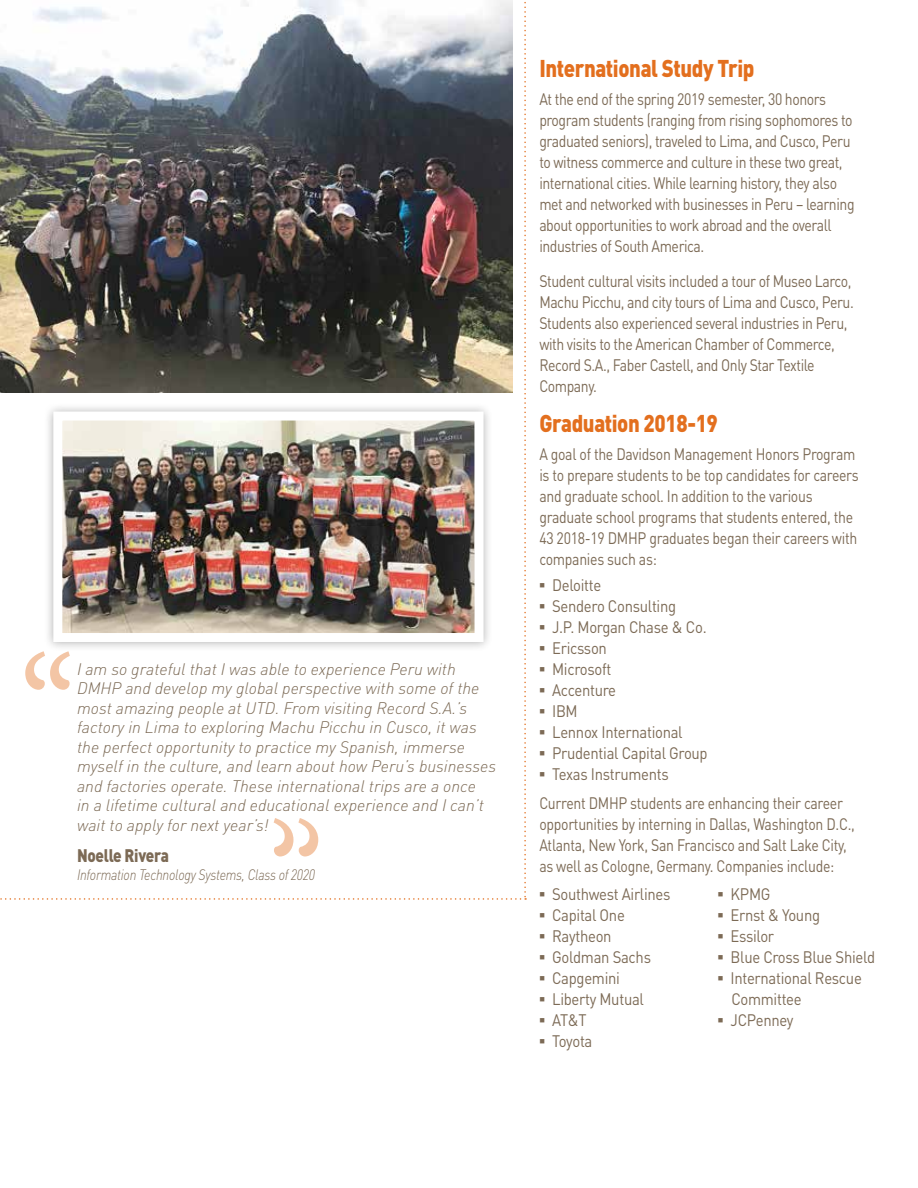
<style>
.page{position:relative;width:918px;height:1188px;background:#fff}
.page>*{position:absolute;margin:0;border:0;box-sizing:border-box;transform-origin:0 0}
.t1{font:900 24px "DIN Pro";letter-spacing:-.02em;color:#e36f1e;scale:.85 1}
.t2{font:900 18px "DIN Pro";letter-spacing:-.02em;color:#7c6a55;scale:.85 1}
.t3{font:16.5px/21px "DIN Pro";letter-spacing:-.03em;color:#7c6a55;scale:.85 1}
.t4{font:italic 300 16.5px/19.5px "DIN Pro";color:#7c6a55}
.t5{font:16.5px/29.2px "DIN Pro";letter-spacing:-.03em;color:#7c6a55;scale:.9 1}
.t6{font:italic 300 15px "DIN Pro";letter-spacing:-.02em;color:#7c6a55;scale:.85 1}
</style>
<div class="page">
<svg style="left:0;top:0;width:526px;height:900px"></svg>
<img style="left:0;top:0;width:512px;height:393px">
<div style="left:44px;top:402px;width:449px;height:250px;background:#000;opacity:.3"></div>
<img style="left:63px;top:422px;width:411px;height:210px">
<div style="left:53px;top:412px;width:431px;height:230px;border:9px solid #fff"></div>
<p class="t4" style="left:77px;top:659px;width:420px">I am so grateful that I was able to experience Peru with DMHP and develop my global perspective with some of the most amazing people at UTD. From visiting Record S.A.’s factory in Lima to exploring Machu Picchu in Cusco, it was the perfect opportunity to practice my Spanish, immerse myself in the culture, and learn about how Peru’s businesses and factories operate. These international trips are a once<br>in a lifetime cultural and educational experience and I can’t wait to apply for next year’s!</p>
<p class="t2" style="left:77px;top:843px;width:110px">Noelle Rivera</p>
<p class="t6" style="left:77px;top:865px;width:282px">Information Technology Systems, Class of 2020</p>
<h1 class="t1" style="left:539px;top:52px;width:255px">International Study Trip</h1>
<p class="t3" style="left:539px;top:88px;width:372px">At the end of the spring 2019 semester, 30 honors program students (ranging from rising sophomores to graduated seniors), traveled to Lima, and Cusco, Peru to witness commerce and culture in these two great, international cities. While learning history, they also met and networked with businesses in Peru – learning about opportunities to work abroad and the overall industries of South America.</p>
<p class="t3" style="left:539px;top:270px;width:372px">Student cultural visits included a tour of Museo Larco, Machu Picchu, and city tours of Lima and Cusco, Peru.<br>Students also experienced several industries in Peru, with visits to the American Chamber of Commerce, Record S.A., Faber Castell, and Only Star Textile Company.</p>
<h1 class="t1" style="left:539px;top:407px;width:212px">Graduation 2018-19</h1>
<p class="t3" style="left:539px;top:443px;width:377px">A goal of the Davidson Management Honors Program is to prepare students to be top candidates for careers and graduate school. In addition to the various graduate school programs that students entered, the 43 2018-19 DMHP graduates began their careers with companies such as:</p>
<p class="t5" style="left:539px;top:570px;width:70px">■ Deloitte</p>
<p class="t5" style="left:539px;top:591px;width:154px">■ Sendero Consulting</p>
<p class="t5" style="left:539px;top:612px;width:187px">■ J.P. Morgan Chase &amp; Co.</p>
<p class="t5" style="left:539px;top:633px;width:77px">■ Ericsson</p>
<p class="t5" style="left:539px;top:654px;width:82px">■ Microsoft</p>
<p class="t5" style="left:539px;top:675px;width:87px">■ Accenture</p>
<p class="t5" style="left:539px;top:696px;width:44px">■ IBM</p>
<p class="t5" style="left:539px;top:717px;width:161px">■ Lennox International</p>
<p class="t5" style="left:539px;top:738px;width:189px">■ Prudential Capital Group</p>
<p class="t5" style="left:539px;top:759px;width:339px">■ Texas Instruments<br>Current DMHP students are enhancing their career</p>
<p class="t3" style="left:539px;top:813px;width:373px">opportunities by interning in Dallas, Washington D.C.,<br>Atlanta, New York, San Francisco and Salt Lake City, as well as Cologne, Germany. Companies include:</p>
<p class="t5" style="left:539px;top:879px;width:147px">■ Southwest Airlines</p>
<p class="t5" style="left:539px;top:900px;width:97px">■ Capital One</p>
<p class="t5" style="left:539px;top:921px;width:82px">■ Raytheon</p>
<p class="t5" style="left:539px;top:942px;width:126px">■ Goldman Sachs</p>
<p class="t5" style="left:539px;top:963px;width:91px">■ Capgemini</p>
<p class="t5" style="left:539px;top:984px;width:118px">■ Liberty Mutual</p>
<p class="t5" style="left:539px;top:1005px;width:54px">■ AT&amp;T</p>
<p class="t5" style="left:539px;top:1026px;width:60px">■ Toyota</p>
<p class="t5" style="left:718px;top:879px;width:60px">■ KPMG</p>
<p class="t5" style="left:718px;top:900px;width:115px">■ Ernst &amp; Young</p>
<p class="t5" style="left:718px;top:921px;width:64px">■ Essilor</p>
<p class="t5" style="left:718px;top:942px;width:177px">■ Blue Cross Blue Shield</p>
<p class="t5" style="left:731px;top:967px;width:146px;line-height:21px;text-indent:-14px">■ International Rescue<br>Committee</p>
<p class="t5" style="left:718px;top:1005px;width:86px">■ JCPenney</p>
</div>
